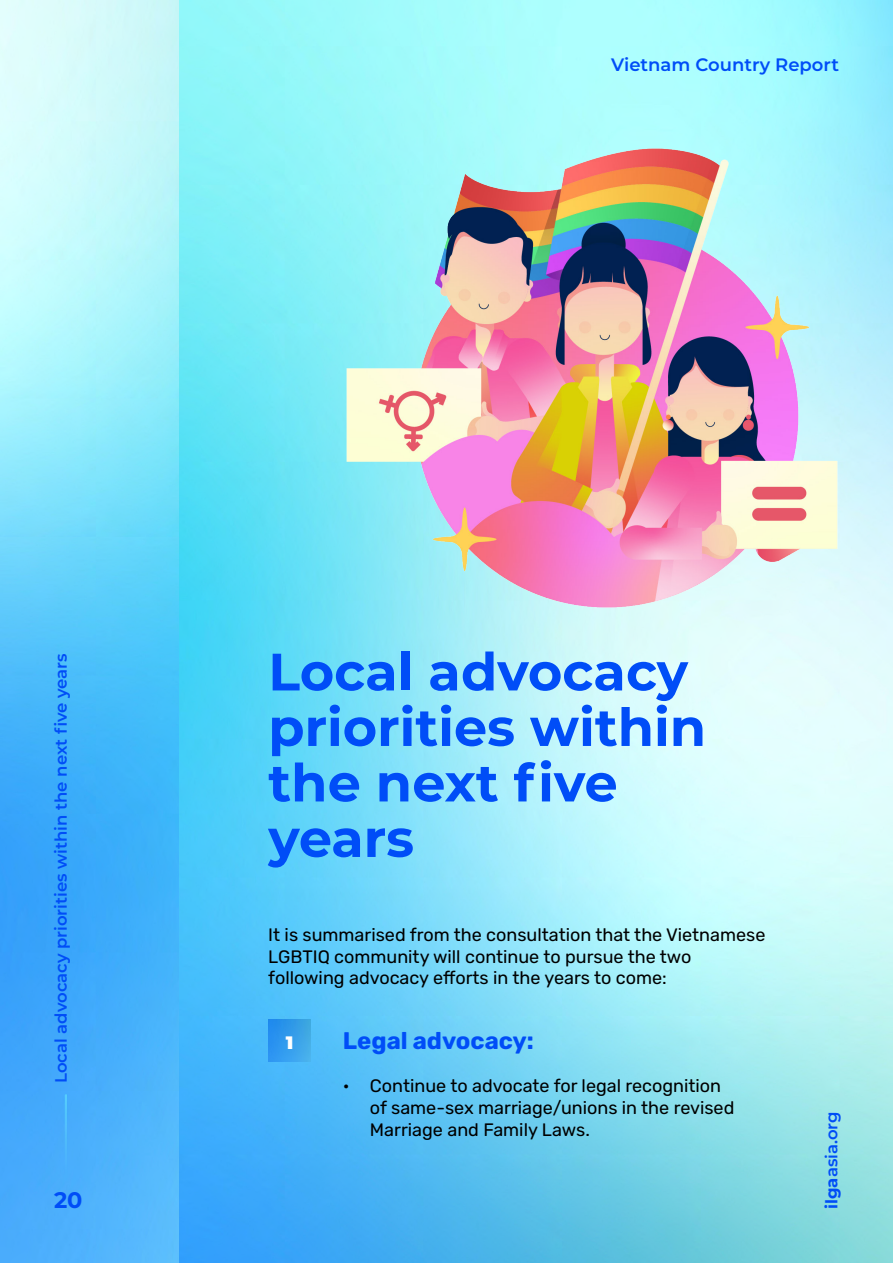
<style>
.page{position:relative;width:893px;height:1263px;background:#fff}
.page>*{position:absolute;margin:0;border:0;box-sizing:border-box;transform-origin:0 0}
.t1{font:700 52.5px/55.5px "Montserrat";color:#004df7}
.t2{font:700 24px "Rubik";color:#004df7}
.t3{font:700 22.5px "Montserrat";color:#004df7}
.t4{font:18px/21.6px "Rubik";color:#000}
.t5{font:600 18px "Montserrat";color:#004df7}
.t6{font:900 18px "Montserrat";color:#fff}
.t7{font:600 16.5px "Montserrat";color:#004df7}
.s1{font-weight:700}
</style>
<div class="page">
<img style="left:179px;top:0;width:714px;height:1263px">
<img style="left:0;top:0;width:179px;height:1263px">
<img style="left:328px;top:52px;width:565px;height:576px">
<img style="left:268px;top:1019px;width:43px;height:43px">
<img style="left:59px;top:1091px;width:13px;height:88px">
<p class="t5" style="left:611px;top:52px;width:229px">Vietnam Country Report</p>
<p class="t7" style="left:49px;top:1083px;width:431px;rotate:-90deg">Local advocacy priorities within the next five years</p>
<p class="t3" style="left:54px;top:1184px;width:30px">20</p>
<p class="t1" style="left:268px;top:641px;width:439px">Local advocacy priorities within the next five years</p>
<p class="t4" style="left:268px;top:924px;width:499px">It is summarised from the consultation that the Vietnamese<br>LGBTIQ community will continue to pursue the two following advocacy efforts in the years to come:</p>
<p class="t6" style="left:286px;top:1029px;width:9px">1</p>
<p class="t2" style="left:343px;top:1027px;width:192px">Legal advocacy:</p>
<p class="t4" style="left:370px;top:1076px;width:366px;text-indent:-27px">• Continue to advocate for legal recognition of same-sex marriage/unions in the revised<br>Marriage and Family Laws.</p>
<p class="t7" style="left:820px;top:1209px;width:99px;rotate:-90deg"><span class="s1">ilga</span>asia.org</p>
</div>
